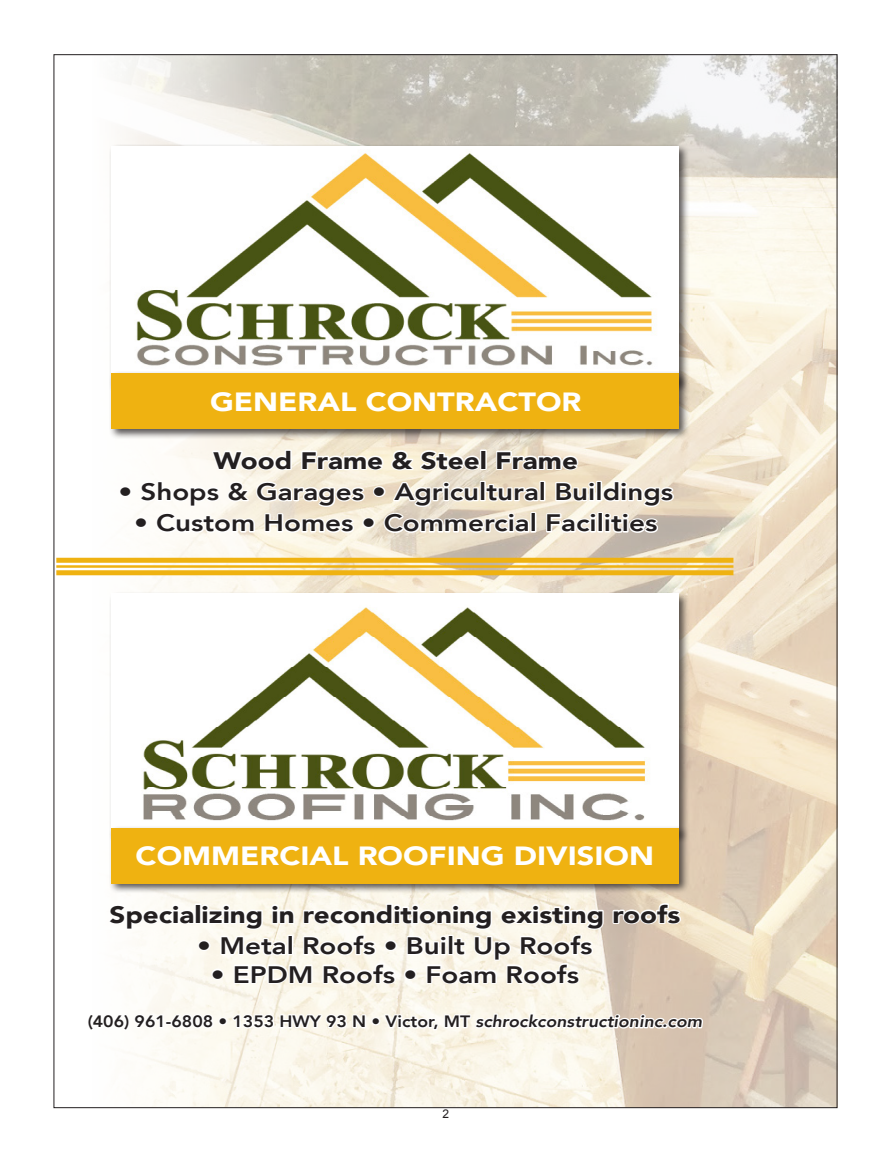
<style>
.page{position:relative;width:891px;height:1161px;background:#fff}
.page>*{position:absolute;margin:0;border:0;box-sizing:border-box;transform-origin:0 0}
.t1{font:900 26.25px "Avenir";color:#fff;scale:1.17 1}
.t2{font:800 23.85px "Avenir";color:#231f20;scale:1.17 1}
.t3{font:900 23.85px "Avenir";color:#231f20;scale:1.17 1}
.t4{font:800 16.5px "Avenir";color:#231f20;scale:1.07 1}
.t5{font:12px "Arial";color:#231f20}
.s1{font-style:italic}
</style>
<div class="page">
<img style="left:56px;top:56px;width:779px;height:1050px">
<div style="left:108px;top:144px;width:582px;height:251px;background:#231f20;opacity:.75"></div>
<img style="left:111px;top:146px;width:568px;height:225px">
<div style="left:108px;top:591px;width:582px;height:253px;background:#231f20;opacity:.75"></div>
<img style="left:111px;top:594px;width:568px;height:232px">
<div style="left:56px;top:558px;width:677px;height:5px;background:#efb211"></div>
<hr style="left:56px;top:565px;width:677px;height:3px;background:#efb211">
<div style="left:56px;top:570px;width:677px;height:5px;background:#efb211"></div>
<div style="left:108px;top:826px;width:582px;height:68px;background:#231f20;opacity:.75"></div>
<div style="left:111px;top:828px;width:568px;height:56px;background:#efb211"></div>
<div style="left:108px;top:371px;width:582px;height:68px;background:#231f20;opacity:.75"></div>
<div style="left:111px;top:373px;width:568px;height:56px;background:#efb211"></div>
<svg style="left:117px;top:442px;width:559px;height:93px"></svg>
<svg style="left:85px;top:902px;width:620px;height:156px"></svg>
<p class="t1" style="left:210px;top:380px;width:319px">GENERAL CONTRACTOR</p>
<p class="t3" style="left:214px;top:440px;width:313px">Wood Frame &amp; Steel Frame</p>
<p class="t2" style="left:118px;top:473px;width:476px">• Shops &amp; Garages • Agricultural Buildings</p>
<p class="t2" style="left:134px;top:505px;width:449px">• Custom Homes • Commercial Facilities</p>
<p class="t1" style="left:136px;top:834px;width:445px">COMMERCIAL ROOFING DIVISION</p>
<p class="t3" style="left:110px;top:894px;width:489px">Specializing in reconditioning existing roofs</p>
<p class="t2" style="left:197px;top:927px;width:339px">• Metal Roofs • Built Up Roofs</p>
<p class="t2" style="left:211px;top:956px;width:316px">• EPDM Roofs • Foam Roofs</p>
<p class="t4" style="left:88px;top:1009px;width:576px">(406) 961-6808 • 1353 HWY 93 N • Victor, MT <span class="s1">schrockconstructioninc.com</span></p>
<p class="t5" style="left:442px;top:1106px;width:8px">2</p>
</div>
